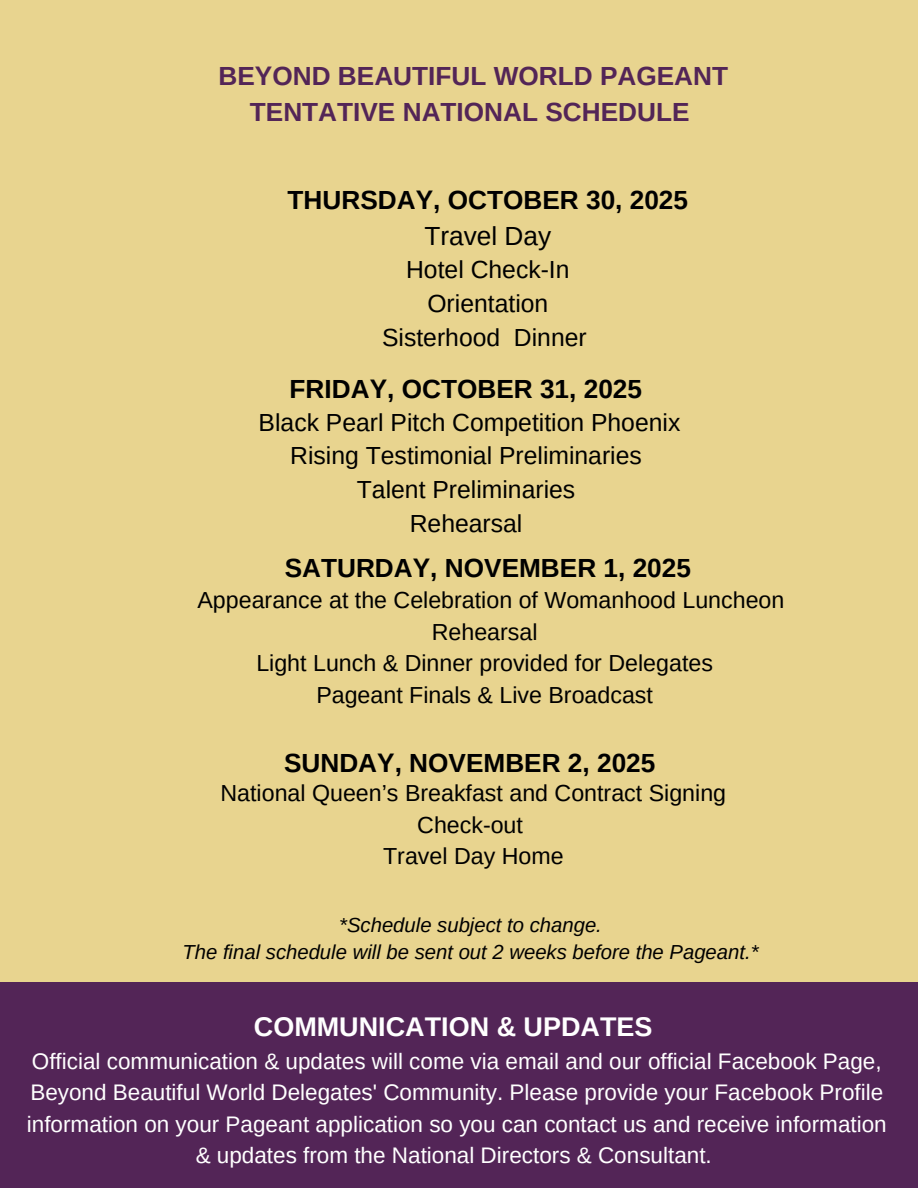
<style>
.page{position:relative;width:918px;height:1188px;background:#e8d48f}
.page>*{position:absolute;margin:0;border:0;box-sizing:border-box;transform-origin:0 0}
.t1{font:700 27px "Arimo";color:#fff}
.t2{font:700 26.25px/36px "Arimo";color:#000;text-align:center}
.t3{font:700 26.25px/36px "Arimo";color:#532557;text-align:center}
.t4{font:24.75px/33.8px "Arimo";color:#000;text-align:center}
.t5{font:23.25px/31.5px "Arimo";color:#000;text-align:center}
.t6{font:22.5px/31.5px "Arimo";color:#fff;text-align:center}
.t7{font:italic 20.25px "Arimo";color:#000}
.s1{font-weight:400}
</style>
<div class="page">
<div style="left:0;top:983px;width:918px;height:205px;background:#532557"></div>
<h1 class="t3" style="left:219px;top:58px;width:511px">BEYOND BEAUTIFUL WORLD PAGEANT<br>TENTATIVE NATIONAL SCHEDULE</h1>
<p class="t2" style="left:288px;top:181px;width:402px">THURSDAY, OCTOBER 30, 2025<br><span class="s1">Travel Day</span></p>
<p class="t4" style="left:382px;top:253px;width:206px">Hotel Check-In<br>Orientation<br>Sisterhood Dinner</p>
<h2 class="t2" style="left:290px;top:371px;width:354px">FRIDAY, OCTOBER 31, 2025</h2>
<h2 class="t4" style="left:259px;top:405px;width:423px">Black Pearl Pitch Competition Phoenix<br>Rising Testimonial Preliminaries<br>Talent Preliminaries<br>Rehearsal</h2>
<p class="t2" style="left:285px;top:550px;width:408px">SATURDAY, NOVEMBER 1, 2025</p>
<p class="t5" style="left:198px;top:584px;width:588px">Appearance at the Celebration of Womanhood Luncheon Rehearsal<br>Light Lunch &amp; Dinner provided for Delegates<br>Pageant Finals &amp; Live Broadcast</p>
<h3 class="t2" style="left:284px;top:745px;width:373px">SUNDAY, NOVEMBER 2, 2025</h3>
<h3 class="t5" style="left:221px;top:777px;width:507px">National Queen’s Breakfast and Contract Signing<br>Check-out<br>Travel Day Home</h3>
<h3 class="t7" style="left:339px;top:914px;width:264px">*Schedule subject to change.</h3>
<p class="t7" style="left:182px;top:941px;width:578px">The final schedule will be sent out 2 weeks before the Pageant.*</p>
<h3 class="t1" style="left:254px;top:1011px;width:400px">COMMUNICATION &amp; UPDATES</h3>
<h3 class="t6" style="left:27px;top:1045px;width:861px">Official communication &amp; updates will come via email and our official Facebook Page, Beyond Beautiful World Delegates' Community. Please provide your Facebook Profile information on your Pageant application so you can contact us and receive information &amp; updates from the National Directors &amp; Consultant.</h3>
</div>
